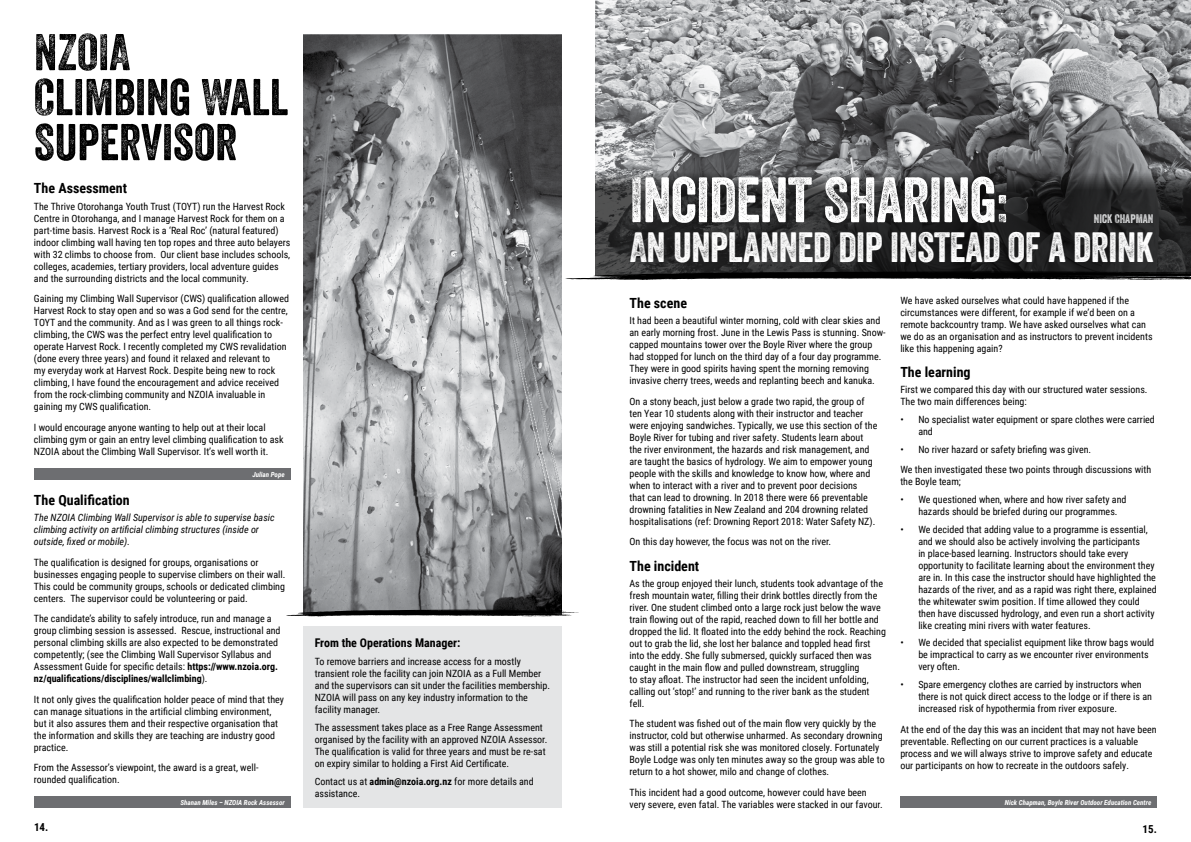
<style>
.page{position:relative;width:1191px;height:842px;background:#fff}
.page>*{position:absolute;margin:0;border:0;box-sizing:border-box;transform-origin:0 0}
.t1{font:62px "Veneer Two";letter-spacing:-.01em;color:#fff}
.t2{font:50px/45px "Veneer Two";color:#000}
.t3{font:41px "Veneer Two";letter-spacing:-.01em;color:#fff}
.t4{font:700 14px "Roboto Condensed";color:#000}
.t5{font:700 12px "Roboto Condensed";color:#000}
.t6{font:12px "Veneer Two";color:#dcddde}
.t7{font:700 11px "Roboto Condensed";color:#000}
.t8{font:10px/12px "Roboto Condensed";color:#000}
.t9{font:italic 10px/12px "Roboto Condensed";color:#000}
.t10{font:italic 700 7px "Roboto Condensed";color:#fff}
.s1{font-weight:700}
</style>
<div class="page">
<img style="left:595px;top:0;width:596px;height:172px">
<svg style="left:595px;top:172px;width:596px;height:99px;background:#2b2c2d"></svg>
<div style="left:34px;top:796px;width:256px;height:12px;background:#6d6e71"></div>
<div style="left:900px;top:797px;width:257px;height:11px;background:#6d6e71"></div>
<div style="left:303px;top:626px;width:258px;height:182px;background:#e4e5e6"></div>
<img style="left:303px;top:34px;width:258px;height:576px">
<div style="left:34px;top:468px;width:256px;height:12px;background:#6d6e71"></div>
<svg style="left:286px;top:610px;width:293px;height:6px;background:#323232"></svg>
<svg style="left:565px;top:271px;width:626px;height:9px;background:#343434"></svg>
<h2 class="t2" style="left:34px;top:29px;width:256px">NZOIA<br>CLIMBING WALL<br>SUPERVISOR</h2>
<h1 class="t1" style="left:629px;top:162px;width:380px">INCIDENT SHARING:</h1>
<h3 class="t3" style="left:629px;top:222px;width:525px">AN UNPLANNED DIP INSTEAD OF A DRINK</h3>
<h3 class="t4" style="left:34px;top:179px;width:95px">The Assessment</h3>
<p class="t8" style="left:34px;top:200px;width:258px">The Thrive Otorohanga Youth Trust (TOYT) run the Harvest Rock Centre in Otorohanga, and I manage Harvest Rock for them on a part-time basis. Harvest Rock is a ‘Real Roc’ (natural featured) indoor climbing wall having ten top ropes and three auto belayers with 32 climbs to choose from. Our client base includes schools, colleges, academies, tertiary providers, local adventure guides and the surrounding districts and the local community.</p>
<p class="t8" style="left:34px;top:292px;width:257px">Gaining my Climbing Wall Supervisor (CWS) qualification allowed Harvest Rock to stay open and so was a God send for the centre, TOYT and the community. And as I was green to all things rock&shy;climbing, the CWS was the perfect entry level qualification to operate Harvest Rock. I recently completed my CWS revalidation (done every three years) and found it relaxed and relevant to<br>my everyday work at Harvest Rock. Despite being new to rock climbing, I have found the encouragement and advice received from the rock-climbing community and NZOIA invaluable in gaining my CWS qualification.</p>
<p class="t8" style="left:34px;top:421px;width:251px">I would encourage anyone wanting to help out at their local climbing gym or gain an entry level climbing qualification to ask<br>NZOIA about the Climbing Wall Supervisor. It’s well worth it.</p>
<h3 class="t4" style="left:34px;top:490px;width:97px">The Qualification</h3>
<p class="t9" style="left:34px;top:511px;width:242px">The NZOIA Climbing Wall Supervisor is able to supervise basic climbing activity on artificial climbing structures (inside or outside, fixed or mobile).</p>
<p class="t8" style="left:34px;top:556px;width:253px">The qualification is designed for groups, organisations or businesses engaging people to supervise climbers on their wall.<br>This could be community groups, schools or dedicated climbing centers. The supervisor could be volunteering or paid.</p>
<p class="t8" style="left:34px;top:612px;width:248px">The candidate’s ability to safely introduce, run and manage a group climbing session is assessed. Rescue, instructional and personal climbing skills are also expected to be demonstrated competently; (see the Climbing Wall Supervisor Syllabus and Assessment Guide for specific details: <span class="s1">https://www.nzoia.org. nz/qualifications/disciplines/wallclimbing</span>).</p>
<p class="t8" style="left:34px;top:693px;width:252px">It not only gives the qualification holder peace of mind that they can manage situations in the artificial climbing environment, but it also assures them and their respective organisation that the information and skills they are teaching are industry good practice.</p>
<p class="t8" style="left:34px;top:761px;width:226px">From the Assessor’s viewpoint, the award is a great, well&shy;rounded qualification.</p>
<p class="t6" style="left:1093px;top:211px;width:61px">NICK CHAPMAN</p>
<p class="t8" style="left:900px;top:294px;width:254px">We have asked ourselves what could have happened if the circumstances were different, for example if we’d been on a remote backcountry tramp. We have asked ourselves what can we do as an organisation and as instructors to prevent incidents like this happening again?</p>
<h3 class="t4" style="left:900px;top:362px;width:72px">The learning</h3>
<p class="t8" style="left:900px;top:383px;width:249px">First we compared this day with our structured water sessions.<br>The two main differences being:</p>
<p class="t8" style="left:918px;top:413px;width:238px;text-indent:-18px">• No specialist water equipment or spare clothes were carried and</p>
<p class="t8" style="left:900px;top:439px;width:252px;line-height:20.5px">• No river hazard or safety briefing was given.<br>We then investigated these two points through discussions with</p>
<p class="t8" style="left:900px;top:475px;width:62px">the Boyle team;</p>
<p class="t8" style="left:918px;top:493px;width:210px;text-indent:-18px">• We questioned when, where and how river safety and hazards should be briefed during our programmes.</p>
<p class="t8" style="left:918px;top:523px;width:240px;text-indent:-18px">• We decided that adding value to a programme is essential, and we should also be actively involving the participants<br>in place-based learning. Instructors should take every opportunity to facilitate learning about the environment they are in. In this case the instructor should have highlighted the hazards of the river, and as a rapid was right there, explained the whitewater swim position. If time allowed they could then have discussed hydrology, and even run a short activity like creating mini rivers with water features.</p>
<p class="t8" style="left:918px;top:636px;width:237px;text-indent:-18px">• We decided that specialist equipment like throw bags would be impractical to carry as we encounter river environments very often.</p>
<p class="t8" style="left:918px;top:678px;width:235px;text-indent:-18px">• Spare emergency clothes are carried by instructors when there is not quick direct access to the lodge or if there is an increased risk of hypothermia from river exposure.</p>
<p class="t8" style="left:900px;top:723px;width:258px">At the end of the day this was an incident that may not have been preventable. Reflecting on our current practices is a valuable process and we will always strive to improve safety and educate our participants on how to recreate in the outdoors safely.</p>
<h3 class="t4" style="left:629px;top:293px;width:59px">The scene</h3>
<p class="t8" style="left:629px;top:314px;width:258px">It had been a beautiful winter morning, cold with clear skies and an early morning frost. June in the Lewis Pass is stunning. Snow&shy;capped mountains tower over the Boyle River where the group had stopped for lunch on the third day of a four day programme.<br>They were in good spirits having spent the morning removing invasive cherry trees, weeds and replanting beech and kanuka.</p>
<p class="t8" style="left:629px;top:395px;width:249px">On a stony beach, just below a grade two rapid, the group of ten Year 10 students along with their instructor and teacher were enjoying sandwiches. Typically, we use this section of the Boyle River for tubing and river safety. Students learn about the river environment, the hazards and risk management, and are taught the basics of hydrology. We aim to empower young people with the skills and knowledge to know how, where and when to interact with a river and to prevent poor decisions<br>that can lead to drowning. In 2018 there were 66 preventable drowning fatalities in New Zealand and 204 drowning related hospitalisations (ref: Drowning Report 2018: Water Safety NZ).</p>
<p class="t8" style="left:629px;top:535px;width:203px">On this day however, the focus was not on the river.</p>
<h3 class="t4" style="left:629px;top:556px;width:71px">The incident</h3>
<p class="t8" style="left:629px;top:577px;width:258px">As the group enjoyed their lunch, students took advantage of the fresh mountain water, filling their drink bottles directly from the river. One student climbed onto a large rock just below the wave train flowing out of the rapid, reached down to fill her bottle and dropped the lid. It floated into the eddy behind the rock. Reaching out to grab the lid, she lost her balance and toppled head first into the eddy. She fully submersed, quickly surfaced then was caught in the main flow and pulled downstream, struggling<br>to stay afloat. The instructor had seen the incident unfolding, calling out ‘stop!’ and running to the river bank as the student fell.</p>
<p class="t8" style="left:629px;top:717px;width:257px">The student was fished out of the main flow very quickly by the instructor, cold but otherwise unharmed. As secondary drowning was still a potential risk she was monitored closely. Fortunately Boyle Lodge was only ten minutes away so the group was able to return to a hot shower, milo and change of clothes.</p>
<p class="t8" style="left:629px;top:786px;width:255px">This incident had a good outcome, however could have been very severe, even fatal. The variables were stacked in our favour.</p>
<p class="t10" style="left:252px;top:469px;width:34px">Julian Pope</p>
<p class="t5" style="left:315px;top:635px;width:147px">From the Operations Manager:</p>
<p class="t8" style="left:315px;top:655px;width:237px">To remove barriers and increase access for a mostly transient role the facility can join NZOIA as a Full Member and the supervisors can sit under the facilities membership.<br>NZOIA will pass on any key industry information to the facility manager.</p>
<p class="t8" style="left:315px;top:721px;width:234px">The assessment takes place as a Free Range Assessment organised by the facility with an approved NZOIA Assessor.<br>The qualification is valid for three years and must be re-sat on expiry similar to holding a First Aid Certificate.</p>
<p class="t8" style="left:315px;top:774px;width:220px">Contact us at <span class="s1">admin@nzoia.org.nz</span> for more details and assistance.</p>
<p class="t10" style="left:181px;top:797px;width:106px">Shanan Miles – NZOIA Rock Assessor</p>
<p class="t10" style="left:1004px;top:797px;width:148px">Nick Chapman, Boyle River Outdoor Education Centre</p>
<p class="t7" style="left:34px;top:820px;width:16px">14.</p>
<p class="t7" style="left:1142px;top:821px;width:16px">15.</p>
</div>
